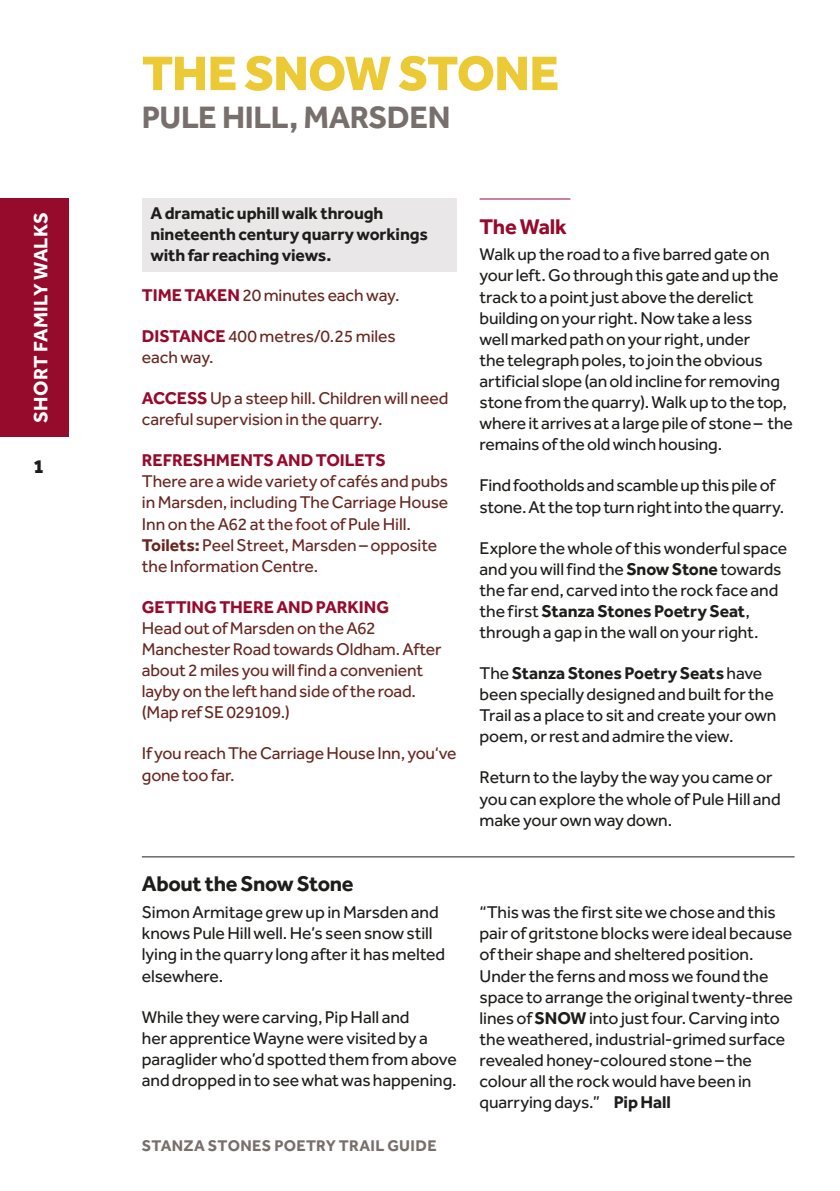
<style>
.page{position:relative;width:840px;height:1191px;background:#fff}
.page>*{position:absolute;margin:0;border:0;box-sizing:border-box;transform-origin:0 0}
.t1{font:800 50px "Effra";letter-spacing:-.015em;color:#ebca36}
.t2{font:700 32px "Effra";letter-spacing:-.015em;color:#776f6c}
.t3{font:700 22px "Effra";color:#1d1d1b}
.t4{font:700 22px "Effra";color:#960a2c}
.t5{font:700 20px "Effra";letter-spacing:.01em;color:#fff}
.t6{font:800 20px "Effra";color:#1d1d1b}
.t7{font:17.6px/21.2px "Effra";letter-spacing:-.01em;color:#1d1d1b}
.t8{font:17.6px/21.2px "Effra";letter-spacing:-.01em;color:#682820}
.t9{font:700 17.6px/21.2px "Effra";letter-spacing:-.005em;color:#1d1d1b}
.t10{font:700 17.6px "Effra";color:#960a2c}
.t11{font:700 16px "Effra";letter-spacing:.02em;color:#776f6c}
.s1{font-weight:700;color:#960a2c}
.s2{font-weight:700}
</style>
<div class="page">
<hr style="left:479px;top:198px;width:91px;height:1px;background:#960a2c">
<div style="left:142px;top:198px;width:314px;height:74px;background:#e9e7e7"></div>
<hr style="left:142px;top:856px;width:652px;height:1px;background:#1d1d1b">
<div style="left:0;top:198px;width:68px;height:239px;background:#960a2c"></div>
<p class="t5" style="left:28px;top:423px;width:212px;rotate:-90deg">sh ort family walks</p>
<p class="t6" style="left:34px;top:453px;width:11px">1</p>
<h1 class="t1" style="left:142px;top:42px;width:418px">THE SNOW STONE</h1>
<h2 class="t2" style="left:142px;top:98px;width:310px">Pule Hill, Marsden</h2>
<p class="t9" style="left:150px;top:202px;width:279px">A dramatic uphill walk through nineteenth century quarry workings with far reaching views.</p>
<p class="t8" style="left:142px;top:284px;width:259px"><span class="s1">Time taken</span> 20 minutes each way.</p>
<p class="t8" style="left:142px;top:325px;width:255px"><span class="s1">Distance</span> 400 metres/0.25 miles each way.</p>
<p class="t8" style="left:142px;top:387px;width:308px"><span class="s1">Access</span> Up a steep hill. Children will need careful supervision in the quarry.</p>
<p class="t10" style="left:142px;top:449px;width:245px">Refreshm ents and toilets</p>
<p class="t8" style="left:142px;top:470px;width:308px">There are a wide variety of cafés and pubs in Marsden, including The Carriage House Inn on the A62 at the foot of Pule Hill.<br><span class="s2">Toilets:</span> Peel Street, Marsden – opposite the Information Centre.</p>
<p class="t10" style="left:142px;top:596px;width:246px">Getting Th ere and Parking</p>
<p class="t8" style="left:142px;top:617px;width:301px">Head out of Marsden on the A62<br>Manchester Road towards Oldham. After about 2 miles you will find a convenient layby on the left hand side of the road. (Map ref SE 029109.)</p>
<p class="t8" style="left:142px;top:742px;width:316px">If you reach The Carriage House Inn, you‘ve gone too far.</p>
<p class="t3" style="left:142px;top:870px;width:213px">About the Snow Stone</p>
<p class="t7" style="left:142px;top:901px;width:304px">Simon Armitage grew up in Marsden and knows Pule Hill well. He’s seen snow still lying in the quarry long after it has melted elsewhere.</p>
<p class="t7" style="left:142px;top:1006px;width:316px">While they were carving, Pip Hall and<br>her apprentice Wayne were visited by a paraglider who’d spotted them from above and dropped in to see what was happening.</p>
<p class="t11" style="left:142px;top:1135px;width:296px">Stanza Stones Poetry Trail Guide</p>
<p class="t4" style="left:479px;top:213px;width:89px">The Walk</p>
<p class="t7" style="left:479px;top:244px;width:314px">Walk up the road to a five barred gate on your left. Go through this gate and up the track to a point just above the derelict building on your right. Now take a less<br>well marked path on your right, under<br>the telegraph poles, to join the obvious artificial slope (an old incline for removing stone from the quarry). Walk up to the top, where it arrives at a large pile of stone – the remains of the old winch housing.</p>
<p class="t7" style="left:479px;top:475px;width:306px">Find footholds and scamble up this pile of stone. At the top turn right into the quarry.</p>
<p class="t7" style="left:479px;top:537px;width:309px">Explore the whole of this wonderful space and you will find the <span class="s2">Snow Stone</span> towards the far end, carved into the rock face and the first <span class="s2">Stanza Stones Poetry Seat</span>, through a gap in the wall on your right.</p>
<p class="t7" style="left:479px;top:662px;width:298px">The <span class="s2">Stanza Stones Poetry Seats</span> have been specially designed and built for the Trail as a place to sit and create your own poem, or rest and admire the view.</p>
<p class="t7" style="left:479px;top:766px;width:302px">Return to the layby the way you came or you can explore the whole of Pule Hill and make your own way down.</p>
<p class="t7" style="left:479px;top:901px;width:315px">“This was the first site we chose and this pair of gritstone blocks were ideal because of their shape and sheltered position.<br>Under the ferns and moss we found the space to arrange the original twenty-three lines of <span class="s2">SNO</span></p>
<p class="t7" style="left:479px;top:1007px;width:307px;text-indent:91px"><span class="s2">W</span> into just four. Carving into the weathered, industrial-grimed surface revealed honey-coloured stone – the colour all the rock would have been in quarrying days.” <span class="s2">Pip Hall</span></p>
</div>
